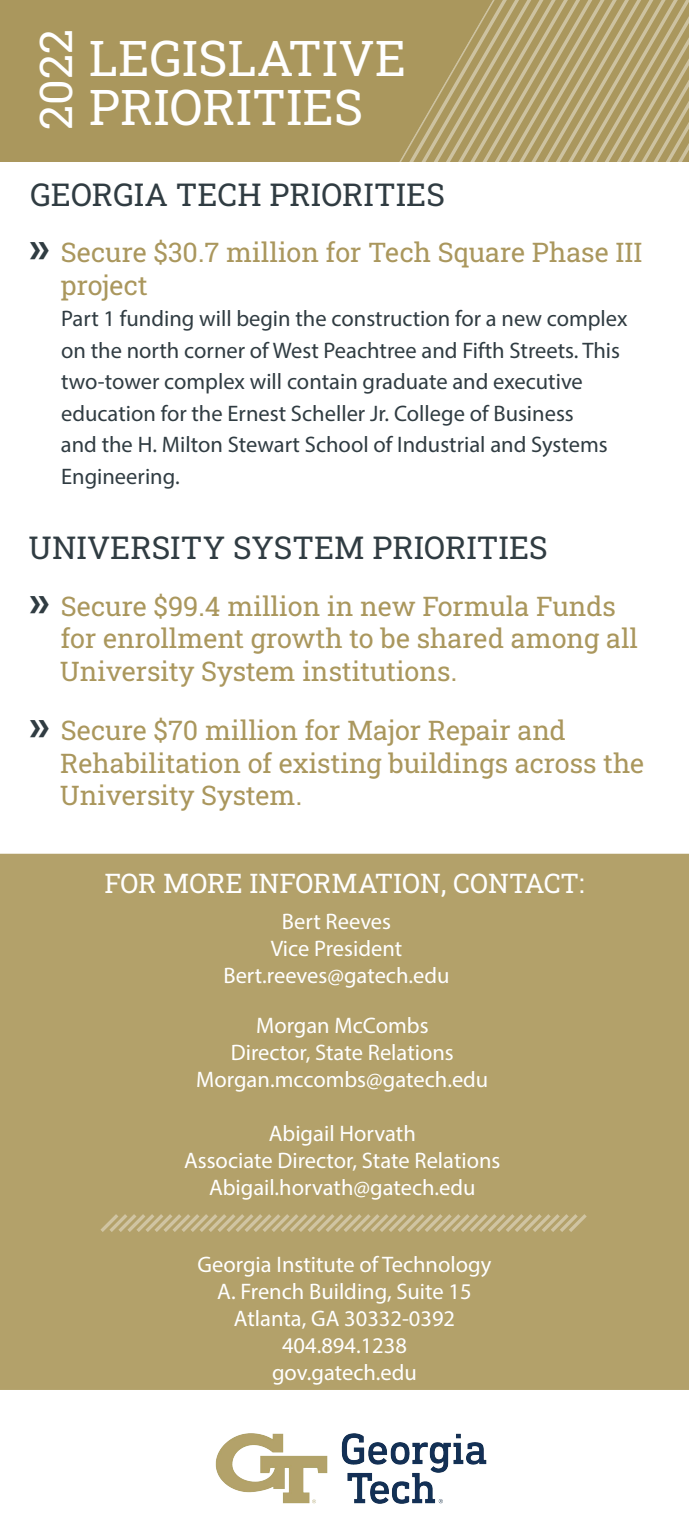
<style>
.page{position:relative;width:689px;height:1539px;background:#fff}
.page>*{position:absolute;margin:0;border:0;box-sizing:border-box;transform-origin:0 0}
.t1{font:49.27px/49.3px "Roboto Slab";color:#fff}
.t2{font:45px "Roboto Slab";color:#fff}
.t3{font:31.5px "Roboto Slab";color:#303c42}
.t4{font:27px/32.4px "Roboto Slab";color:#aa975d}
.t5{font:27px "Roboto Slab";color:#fff}
.t6{font:22.5px/27px "Myriad Pro";color:#fff;text-align:center}
.t7{font:22.5px/31.5px "Myriad Pro";color:#303c42}
.s1{font-family:"Myriad Pro";font-weight:700;font-size:45px;color:#303c42}
</style>
<div class="page">
<div style="left:0;top:0;width:688px;height:162px;background:#aa975d"></div>
<svg style="left:399px;top:0;width:289px;height:162px"></svg>
<div style="left:1px;top:855px;width:686px;height:534px;background:#b3a16a"></div>
<svg style="left:100px;top:1214px;width:487px;height:18px"></svg>
<img style="left:215px;top:1433px;width:272px;height:71px">
<h2 class="t2" style="left:25px;top:130px;width:102px;rotate:-90deg">2022</h2>
<h1 class="t1" style="left:89px;top:32px;width:318px">LEGISLATIVE<br>PRIORITIES</h1>
<h3 class="t3" style="left:30px;top:173px;width:416px">GEORGIA TECH PRIORITIES</h3>
<p class="t4" style="left:61px;top:236px;width:583px;text-indent:-32px"><span class="s1">»</span> Secure $30.7 million for Tech Square Phase III project</p>
<p class="t7" style="left:61px;top:302px;width:568px">Part 1 funding will begin the construction for a new complex on the north corner of West Peachtree and Fifth Streets. This two-tower complex will contain graduate and executive education for the Ernest Scheller Jr. College of Business<br>and the H. Milton Stewart School of Industrial and Systems Engineering.</p>
<h3 class="t3" style="left:29px;top:526px;width:520px">UNIVERSITY SYSTEM PRIORITIES</h3>
<p class="t4" style="left:60px;top:589px;width:580px;text-indent:-31px"><span class="s1">»</span> Secure $99.4 million in new Formula Funds for enrollment growth to be shared among all<br>University System institutions.</p>
<p class="t4" style="left:60px;top:713px;width:585px;text-indent:-31px"><span class="s1">»</span> Secure $70 million for Major Repair and<br>Rehabilitation of existing buildings across the<br>University System.</p>
<p class="t5" style="left:104px;top:865px;width:481px">FOR MORE INFORMATION, CONTACT:</p>
<p class="t6" style="left:223px;top:908px;width:228px">Bert Reeves<br>Vice President<br>Bert.reeves@gatech.edu</p>
<p class="t6" style="left:196px;top:1011px;width:293px">Morgan McCombs<br>Director, State Relations<br>Morgan.mccombs@gatech.edu</p>
<p class="t6" style="left:184px;top:1119px;width:318px">Abigail Horvath<br>Associate Director, State Relations<br>Abigail.horvath@gatech.edu</p>
<p class="t6" style="left:197px;top:1250px;width:295px">Georgia Institute of Technology<br>A. French Building, Suite 15<br>Atlanta, GA 30332-0392<br>404.894.1238<br>gov.gatech.edu</p>
</div>
